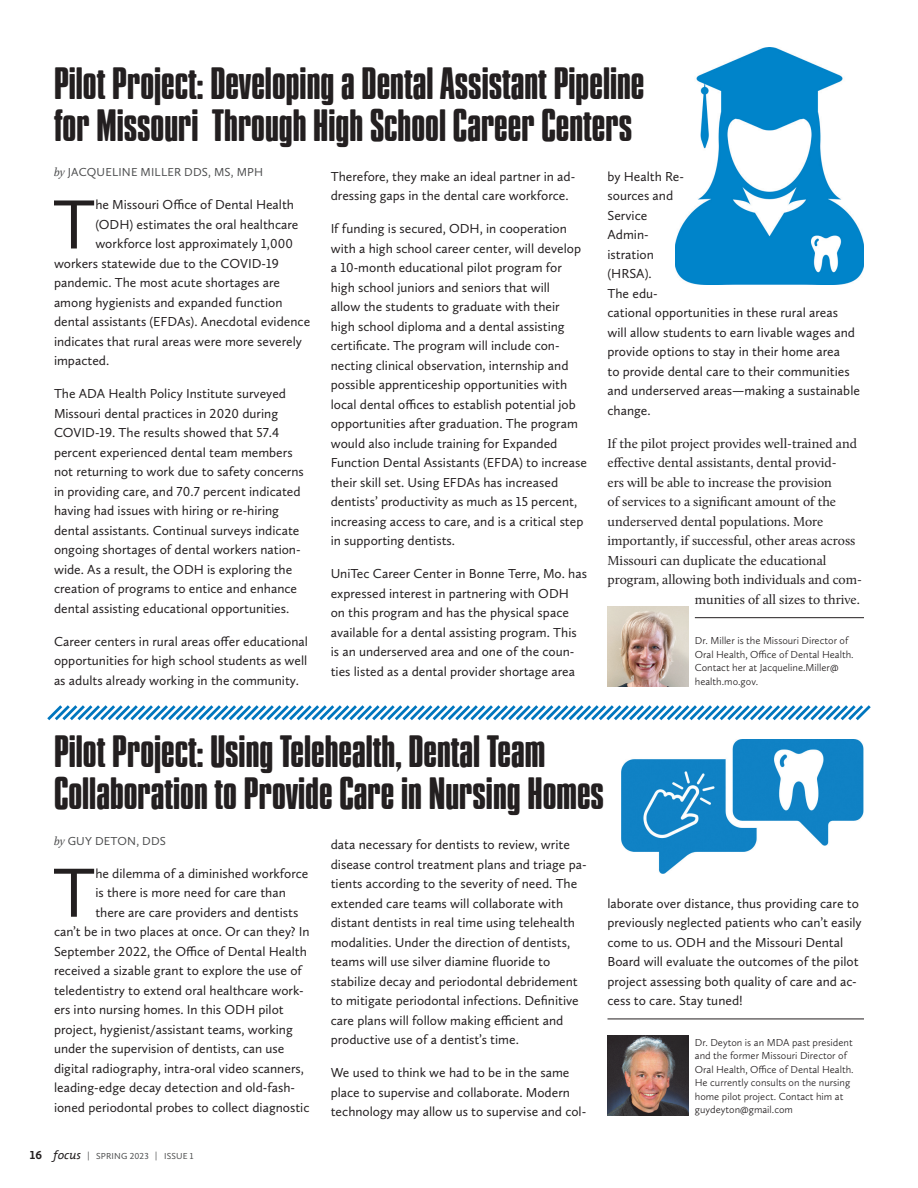
<style>
.page{position:relative;width:918px;height:1188px;background:#fff}
.page>*{position:absolute;margin:0;border:0;box-sizing:border-box;transform-origin:0 0}
.BODY_sans{font:72px "Calluna Sans";color:#231f20}
.TITLE_soft_press_26{font:39px/42px "Soft Press";color:#231f20}
.BODY_sans-2{font:13.5px/19.5px "Calluna Sans";color:#231f20}
.BODY_serif_last_para{font:13.5px "Calluna";color:#231f20}
.BODY_sans_last_para{font:13.5px/19.5px "Calluna Sans";color:#231f20}
.By_Author{font:12px "Calluna Sans";letter-spacing:.015em;color:#4b4c4d}
.BIO_No_lead{font:300 10.5px/13.5px "Calluna Sans";color:#231f20}
.t1{font:9px "Calluna Sans";letter-spacing:.015em;color:#4b4c4d}
.s1{font-family:"Calluna";font-style:italic}
.s2{font-weight:700;font-size:12px;color:#231f20}
.s3{font-family:"The Mix 5";font-style:italic;font-size:12px;color:#231f20}
</style>
<div class="page">
<img style="left:675px;top:47px;width:189px;height:238px">
<hr style="left:695px;top:617px;width:169px;height:1px;background:#231f20">
<svg style="left:47px;top:705px;width:824px;height:16px"></svg>
<hr style="left:608px;top:1019px;width:256px;height:1px;background:#231f20">
<img style="left:622px;top:740px;width:242px;height:133px">
<img style="left:608px;top:1035px;width:80px;height:81px">
<img style="left:608px;top:606px;width:80px;height:81px">
<p class="TITLE_soft_press_26" style="left:54px;top:64px;width:592px">Pilot Project: Developing a Dental Assistant Pipeline for Missouri Through High School Career Centers</p>
<p class="By_Author" style="left:54px;top:165px;width:211px"><span class="s1">by</span> JACQUELINE MILLER DDS, MS, MPH</p>
<p class="BODY_sans" style="left:53px;top:181px;width:44px">T</p>
<p class="BODY_sans-2" style="left:95px;top:195px;width:200px">he Missouri Office of Dental Health</p>
<p class="BODY_sans-2" style="left:331px;top:167px;width:246px">Therefore, they make an ideal partner in ad&shy;dressing gaps in the dental care workforce.</p>
<p class="BODY_sans-2" style="left:331px;top:219px;width:258px">If funding is secured, ODH, in cooperation with a high school career center, will develop a 10-month educational pilot program for high school juniors and seniors that will<br>allow the students to graduate with their high school diploma and a dental assisting certificate. The program will include con&shy;necting clinical observation, internship and possible apprenticeship opportunities with local dental offices to establish potential job opportunities after graduation. The program would also include training for Expanded Function Dental Assistants (EFDA) to increase their skill set. Using EFDAs has increased dentists’ productivity as much as 15 percent, increasing access to care, and is a critical step in supporting dentists.</p>
<p class="BODY_sans-2" style="left:331px;top:564px;width:258px">UniTec Career Center in Bonne Terre, Mo. has expressed interest in partnering with ODH<br>on this program and has the physical space available for a dental assisting program. This is an underserved area and one of the coun&shy;ties listed as a dental provider shortage area</p>
<p class="BODY_sans-2" style="left:608px;top:167px;width:254px">by Health Re-<br>sources and<br>Service<br>Admin-<br>istration<br>(HRSA).<br>The edu-<br>cational opportunities in these rural areas will allow students to earn livable wages and provide options to stay in their home area<br>to provide dental care to their communities and underserved areas—making a sustainable change.</p>
<p class="BODY_serif_last_para" style="left:608px;top:435px;width:251px">If the pilot project provides well-trained and</p>
<p class="BODY_serif_last_para" style="left:608px;top:455px;width:231px">effective dental assistants, dental provid-</p>
<p class="BODY_serif_last_para" style="left:608px;top:474px;width:226px">ers will be able to increase the provision</p>
<p class="BODY_serif_last_para" style="left:608px;top:494px;width:230px">of services to a significant amount of the</p>
<p class="BODY_serif_last_para" style="left:608px;top:513px;width:217px">underserved dental populations. More</p>
<p class="BODY_serif_last_para" style="left:608px;top:533px;width:250px">importantly, if successful, other areas across</p>
<p class="BODY_serif_last_para" style="left:608px;top:552px;width:221px">Missouri can duplicate the educational</p>
<p class="BODY_serif_last_para" style="left:608px;top:572px;width:256px">program, allowing both individuals and com-</p>
<p class="BODY_serif_last_para" style="left:695px;top:591px;width:167px">munities of all sizes to thrive.</p>
<p class="BIO_No_lead" style="left:695px;top:634px;width:160px">Dr. Miller is the Missouri Director of<br>Oral Health, Office of Dental Health.<br>Contact her at Jacqueline.Miller@ health.mo.gov.</p>
<p class="BODY_sans-2" style="left:95px;top:215px;width:205px">(ODH) estimates the oral healthcare</p>
<p class="BODY_sans-2" style="left:95px;top:234px;width:199px">workforce lost approximately 1,000</p>
<p class="BODY_sans-2" style="left:54px;top:254px;width:226px">workers statewide due to the COVID-19</p>
<p class="BODY_sans-2" style="left:54px;top:273px;width:228px">pandemic. The most acute shortages are</p>
<p class="BODY_sans-2" style="left:54px;top:293px;width:230px">among hygienists and expanded function</p>
<p class="BODY_sans-2" style="left:54px;top:312px;width:258px">dental assistants (EFDAs). Anecdotal evidence</p>
<p class="BODY_sans-2" style="left:54px;top:332px;width:250px">indicates that rural areas were more severely</p>
<p class="BODY_sans-2" style="left:54px;top:351px;width:57px">impacted.</p>
<p class="BODY_sans-2" style="left:54px;top:384px;width:251px">The ADA Health Policy Institute surveyed Missouri dental practices in 2020 during COVID-19. The results showed that 57.4 percent experienced dental team members not returning to work due to safety concerns in providing care, and 70.7 percent indicated having had issues with hiring or re-hiring dental assistants. Continual surveys indicate ongoing shortages of dental workers nation&shy;wide. As a result, the ODH is exploring the creation of programs to entice and enhance dental assisting educational opportunities.</p>
<p class="BODY_sans-2" style="left:54px;top:632px;width:256px;text-align:justify">Career centers in rural areas offer educational opportunities for high school students as well as adults already working in the community.</p>
<p class="TITLE_soft_press_26" style="left:54px;top:732px;width:552px">Pilot Project: Using Telehealth, Dental Team<br>Collaboration to Provide Care in Nursing Homes</p>
<p class="By_Author" style="left:54px;top:833px;width:114px"><span class="s1">by</span> GUY DETON, DDS</p>
<p class="BODY_sans" style="left:53px;top:849px;width:44px">T</p>
<p class="BODY_sans-2" style="left:95px;top:863px;width:215px">he dilemma of a diminished workforce</p>
<p class="BODY_sans-2" style="left:331px;top:835px;width:257px">data necessary for dentists to review, write disease control treatment plans and triage pa&shy;tients according to the severity of need. The extended care teams will collaborate with distant dentists in real time using telehealth modalities. Under the direction of dentists, teams will use silver diamine fluoride to stabilize decay and periodontal debridement to mitigate periodontal infections. Definitive care plans will follow making efficient and productive use of a dentist’s time.</p>
<p class="BODY_sans_last_para" style="left:331px;top:1063px;width:257px">We used to think we had to be in the same place to supervise and collaborate. Modern technology may allow us to supervise and col-</p>
<p class="BODY_sans-2" style="left:95px;top:883px;width:192px">is there is more need for care than</p>
<p class="BODY_sans-2" style="left:95px;top:902px;width:205px">there are care providers and dentists</p>
<p class="BODY_sans-2" style="left:54px;top:922px;width:257px">can’t be in two places at once. Or can they? In</p>
<p class="BODY_sans-2" style="left:54px;top:941px;width:254px">September 2022, the Office of Dental Health</p>
<p class="BODY_sans-2" style="left:54px;top:961px;width:250px">received a sizable grant to explore the use of</p>
<p class="BODY_sans-2" style="left:54px;top:980px;width:251px">teledentistry to extend oral healthcare work-</p>
<p class="BODY_sans-2" style="left:54px;top:1000px;width:231px">ers into nursing homes. In this ODH pilot</p>
<p class="BODY_sans-2" style="left:54px;top:1019px;width:240px">project, hygienist/assistant teams, working</p>
<p class="BODY_sans-2" style="left:54px;top:1039px;width:232px">under the supervision of dentists, can use</p>
<p class="BODY_sans-2" style="left:54px;top:1058px;width:251px">digital radiography, intra-oral video scanners,</p>
<p class="BODY_sans-2" style="left:54px;top:1078px;width:243px">leading-edge decay detection and old-fash-</p>
<p class="BODY_sans-2" style="left:54px;top:1097px;width:257px">ioned periodontal probes to collect diagnostic</p>
<p class="BODY_sans_last_para" style="left:608px;top:893px;width:256px">laborate over distance, thus providing care to previously neglected patients who can’t easily come to us. ODH and the Missouri Dental Board will evaluate the outcomes of the pilot project assessing both quality of care and ac&shy;cess to care. Stay tuned!</p>
<p class="BIO_No_lead" style="left:695px;top:1035px;width:160px">Dr. Deyton is an MDA past president and the former Missouri Director of Oral Health, Office of Dental Health.<br>He currently consults on the nursing home pilot project. Contact him at guydeyton@gmail.com</p>
<p class="t1" style="left:30px;top:1150px;width:165px"><span class="s2">16</span> <span class="s3">focus</span> | SPRING 2023 | ISSUE 1</p>
</div>
